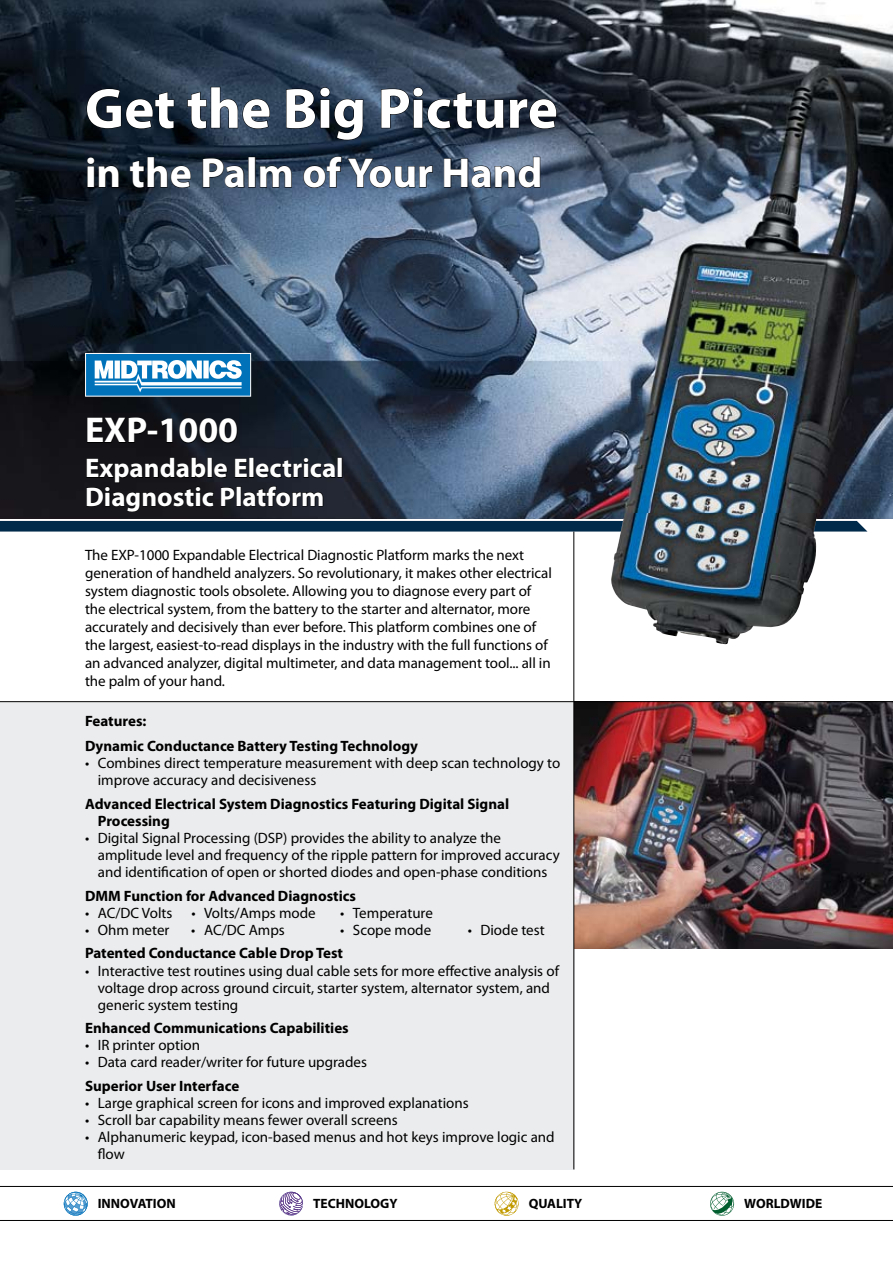
<style>
.page{position:relative;width:893px;height:1263px;background:#fff}
.page>*{position:absolute;margin:0;border:0;box-sizing:border-box;transform-origin:0 0}
.t1{font:700 57px "Myriad Pro";color:#fff}
.t2{font:700 42px "Myriad Pro";color:#fff}
.t3{font:700 36px "Myriad Pro";color:#fff}
.t4{font:700 27px/28.5px "Myriad Pro";color:#fff}
.t5{font:15px/18px "Myriad Pro";color:#000}
.t6{font:700 15px/17.1px "Myriad Pro";color:#000}
.t7{font:700 13.5px "Myriad Pro";color:#000}
</style>
<div class="page">
<hr style="left:0;top:1220px;width:893px;height:1px;background:#000">
<hr style="left:0;top:1186px;width:893px;height:1px;background:#000">
<svg style="left:64px;top:1192px;width:24px;height:24px"></svg>
<svg style="left:279px;top:1192px;width:24px;height:23px"></svg>
<svg style="left:495px;top:1192px;width:24px;height:23px"></svg>
<svg style="left:710px;top:1192px;width:24px;height:24px"></svg>
<img style="left:0;top:0;width:893px;height:519px">
<svg style="left:86px;top:88px;width:89px;height:41px;background:#0e1b28"></svg>
<svg style="left:187px;top:86px;width:83px;height:43px;background:#314257"></svg>
<svg style="left:285px;top:87px;width:79px;height:54px;background:#1d2d40"></svg>
<svg style="left:380px;top:87px;width:177px;height:42px;background:#222e3f"></svg>
<svg style="left:87px;top:157px;width:32px;height:31px"></svg>
<svg style="left:129px;top:156px;width:62px;height:32px;background:#182432"></svg>
<svg style="left:202px;top:158px;width:43px;height:30px"></svg>
<div style="left:248px;top:157px;width:8px;height:30px;border:1px solid #000"></div>
<svg style="left:259px;top:165px;width:33px;height:23px"></svg>
<svg style="left:303px;top:156px;width:130px;height:32px;background:#374b63"></svg>
<svg style="left:443px;top:156px;width:98px;height:32px;background:#48586e"></svg>
<svg style="left:85px;top:353px;width:166px;height:44px"></svg>
<svg style="left:87px;top:417px;width:60px;height:27px;background:#0d0c10"></svg>
<div style="left:147px;top:431px;width:11px;height:4px;border:1px solid #000"></div>
<svg style="left:160px;top:418px;width:13px;height:25px"></svg>
<svg style="left:179px;top:418px;width:59px;height:26px;background:#0f131a"></svg>
<svg style="left:0;top:454px;width:867px;height:77px;background:#2f3c4c"></svg>
<div style="left:0;top:702px;width:574px;height:467px;background:#ebeced"></div>
<img style="left:575px;top:702px;width:318px;height:246px">
<hr style="left:0;top:701px;width:893px;height:1px;background:#000">
<hr style="left:574px;top:531px;width:1px;height:638px;background:#000">
<img style="left:609px;top:513px;width:251px;height:128px">
<h1 class="t1" style="left:85px;top:71px;width:474px">Get the Big Picture</h1>
<h2 class="t2" style="left:85px;top:146px;width:459px">in the Palm of Your Hand</h2>
<h3 class="t3" style="left:85px;top:407px;width:155px">EXP-1000</h3>
<h3 class="t4" style="left:85px;top:453px;width:260px">Expandable Electrical<br>Diagnostic Platform</h3>
<p class="t5" style="left:85px;top:545px;width:468px">The EXP-1000 Expandable Electrical Diagnostic Platform marks the next generation of handheld analyzers. So revolutionary, it makes other electrical system diagnostic tools obsolete. Allowing you to diagnose every part of the electrical system, from the battery to the starter and alternator, more accurately and decisively than ever before. This platform combines one of the largest, easiest-to-read displays in the industry with the full functions of an advanced analyzer, digital multimeter, and data management tool... all in the palm of your hand.</p>
<p class="t6" style="left:85px;top:711px;width:63px">Features:</p>
<p class="t6" style="left:85px;top:737px;width:334px">Dynamic Conductance Battery Testing Technology</p>
<p class="t5" style="left:98px;top:754px;width:464px;line-height:17.1px;text-indent:-13px">• Combines direct temperature measurement with deep scan technology to improve accuracy and decisiveness</p>
<p class="t6" style="left:98px;top:795px;width:413px;text-indent:-13px">Advanced Electrical System Diagnostics Featuring Digital Signal<br>Processing</p>
<p class="t5" style="left:98px;top:829px;width:463px;line-height:17.1px;text-indent:-13px">• Digital Signal Processing (DSP) provides the ability to analyze the amplitude level and frequency of the ripple pattern for improved accuracy and identification of open or shorted diodes and open-phase conditions</p>
<p class="t6" style="left:85px;top:887px;width:273px">DMM Function for Advanced Diagnostics</p>
<p class="t5" style="left:85px;top:903px;width:89px">• AC/DC Volts</p>
<p class="t5" style="left:191px;top:903px;width:126px">• Volts/Amps mode</p>
<p class="t5" style="left:340px;top:903px;width:94px">• Temperature</p>
<p class="t5" style="left:85px;top:921px;width:86px">• Ohm meter</p>
<p class="t5" style="left:191px;top:921px;width:95px">• AC/DC Amps</p>
<p class="t5" style="left:340px;top:921px;width:93px">• Scope mode</p>
<p class="t5" style="left:468px;top:921px;width:78px">• Diode test</p>
<p class="t6" style="left:85px;top:944px;width:259px">Patented Conductance Cable Drop Test</p>
<p class="t5" style="left:98px;top:962px;width:463px;line-height:17.1px;text-indent:-13px">• Interactive test routines using dual cable sets for more effective analysis of voltage drop across ground circuit, starter system, alternator system, and generic system testing</p>
<p class="t6" style="left:85px;top:1019px;width:265px">Enhanced Communications Capabilities</p>
<p class="t5" style="left:85px;top:1036px;width:117px">• IR printer option</p>
<p class="t5" style="left:85px;top:1053px;width:284px">• Data card reader/writer for future upgrades</p>
<p class="t6" style="left:85px;top:1077px;width:156px">Superior User Interface</p>
<p class="t5" style="left:85px;top:1094px;width:385px">• Large graphical screen for icons and improved explanations</p>
<p class="t5" style="left:85px;top:1111px;width:314px">• Scroll bar capability means fewer overall screens</p>
<p class="t5" style="left:98px;top:1128px;width:458px;line-height:17.1px;text-indent:-13px">• Alphanumeric keypad, icon-based menus and hot keys improve logic and flow</p>
<p class="t7" style="left:98px;top:1195px;width:79px">INNOVATION</p>
<p class="t7" style="left:313px;top:1195px;width:86px">TECHNOLOGY</p>
<p class="t7" style="left:529px;top:1195px;width:55px">QUALITY</p>
<p class="t7" style="left:744px;top:1195px;width:80px">WORLDWIDE</p>
</div>
